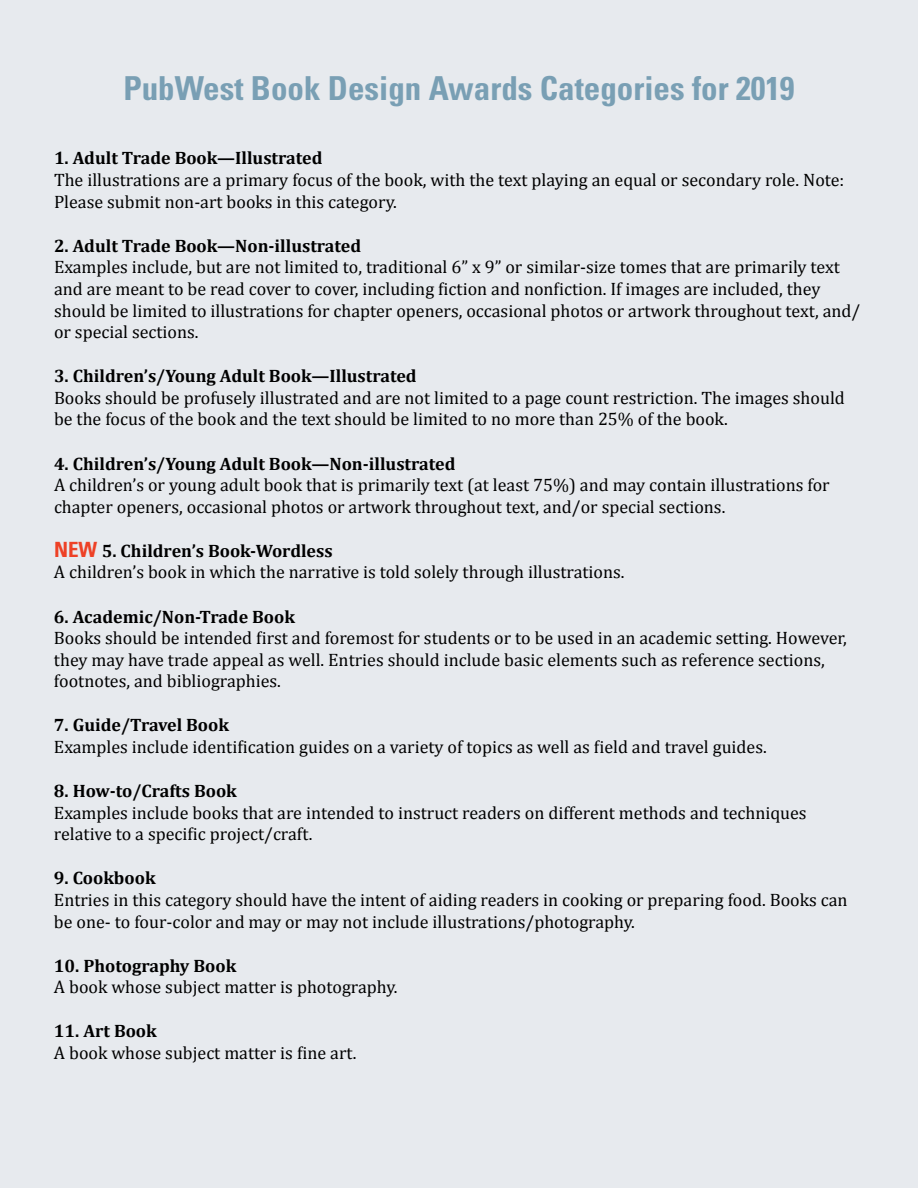
<style>
.page{position:relative;width:918px;height:1188px;background:#e7eaee}
.page>*{position:absolute;margin:0;border:0;box-sizing:border-box;transform-origin:0 0}
.t1{font:700 condensed 33px "Univers";color:#799fb4}
.t2{font:18px/21.6px "Cambria";color:#000}
.t3{font:700 18px "Cambria";color:#000}
.s1{font-family:"Univers";font-weight:700;font-stretch:condensed;font-size:21px;color:#ee4126}
.s2{font-weight:700}
</style>
<div class="page">
<h1 class="t1" style="left:123px;top:68px;width:673px">PubWest Book Design Awards Categories for 2019</h1>
<p class="t3" style="left:54px;top:146px;width:270px">1. Adult Trade Book—Illustrated</p>
<p class="t2" style="left:54px;top:169px;width:792px">The illustrations are a primary focus of the book, with the text playing an equal or secondary role. Note:<br>Please submit non-art books in this category.</p>
<p class="t3" style="left:54px;top:233px;width:309px">2. Adult Trade Book—Non-illustrated</p>
<p class="t2" style="left:54px;top:256px;width:808px">Examples include, but are not limited to, traditional 6” x 9” or similar-size tomes that are primarily text and are meant to be read cover to cover, including fiction and nonfiction. If images are included, they should be limited to illustrations for chapter openers, occasional photos or artwork throughout text, and/ or special sections.</p>
<p class="t3" style="left:54px;top:363px;width:364px">3. Children’s/Young Adult Book—Illustrated</p>
<p class="t2" style="left:54px;top:387px;width:792px">Books should be profusely illustrated and are not limited to a page count restriction. The images should be the focus of the book and the text should be limited to no more than 25% of the book.</p>
<p class="t3" style="left:54px;top:451px;width:403px">4. Children’s/Young Adult Book—Non-illustrated</p>
<p class="t2" style="left:54px;top:474px;width:777px">A children’s or young adult book that is primarily text (at least 75%) and may contain illustrations for chapter openers, occasional photos or artwork throughout text, and/or special sections.</p>
<p class="t2" style="left:54px;top:540px;width:572px"><span class="s1">new</span> <span class="s2">5. Children’s Book-Wordless<br></span>A children’s book in which the narrative is told solely through illustrations.</p>
<p class="t3" style="left:54px;top:604px;width:243px">6. Academic/Non-Trade Book</p>
<p class="t2" style="left:54px;top:627px;width:795px">Books should be intended first and foremost for students or to be used in an academic setting. However, they may have trade appeal as well. Entries should include basic elements such as reference sections, footnotes, and bibliographies.</p>
<p class="t3" style="left:54px;top:713px;width:177px">7. Guide/Travel Book</p>
<p class="t2" style="left:54px;top:736px;width:714px">Examples include identification guides on a variety of topics as well as field and travel guides.</p>
<p class="t3" style="left:54px;top:778px;width:184px">8. How-to/Crafts Book</p>
<p class="t2" style="left:54px;top:802px;width:754px">Examples include books that are intended to instruct readers on different methods and techniques relative to a specific project/craft.</p>
<p class="t3" style="left:54px;top:866px;width:103px">9. Cookbook</p>
<p class="t2" style="left:54px;top:889px;width:795px">Entries in this category should have the intent of aiding readers in cooking or preparing food. Books can be one- to four-color and may or may not include illustrations/photography.</p>
<p class="t3" style="left:54px;top:953px;width:184px">10. Photography Book</p>
<p class="t2" style="left:54px;top:976px;width:345px">A book whose subject matter is photography.</p>
<p class="t3" style="left:54px;top:1019px;width:104px">11. Art Book</p>
<p class="t2" style="left:54px;top:1042px;width:304px">A book whose subject matter is fine art.</p>
</div>
